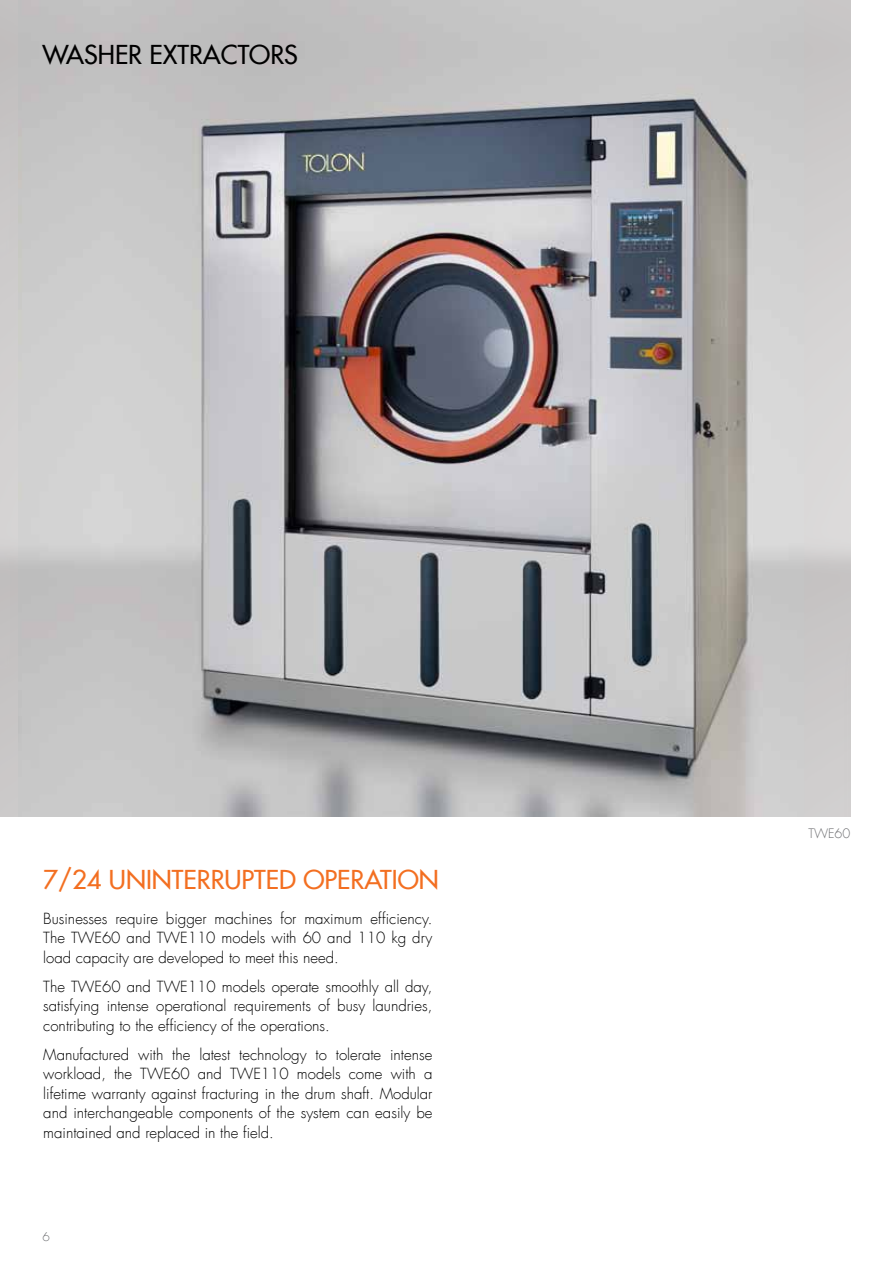
<style>
.page{position:relative;width:893px;height:1263px;background:#fff}
.page>*{position:absolute;margin:0;border:0;box-sizing:border-box;transform-origin:0 0}
.t1{font:500 25.5px "Futura Std";color:#f36f21}
.t2{font:500 25.5px "Futura Std";color:#000}
.t3{font:300 15px/19.5px "Futura Std";color:#000;text-align:justify}
.t4{font:300 12.75px "Futura Std";color:#6d6e71}
.t5{font:300 12px "Futura LT Pro";color:#6d6e71}
</style>
<div class="page">
<img style="left:18px;top:0;width:832px;height:816px">
<h1 class="t2" style="left:43px;top:38px;width:257px">WASHER EXTRACTORS</h1>
<h1 class="t1" style="left:43px;top:863px;width:397px">7/24 UNINTERRUPTED OPERATION</h1>
<p class="t3" style="left:43px;top:909px;width:391px">Businesses require bigger machines for maximum efficiency.<br>The TWE60 and TWE110 models with 60 and 110 kg dry load capacity are developed to meet this need.</p>
<p class="t3" style="left:43px;top:977px;width:391px">The TWE60 and TWE110 models operate smoothly all day, satisfying intense operational requirements of busy laundries, contributing to the efficiency of the operations.</p>
<p class="t3" style="left:43px;top:1045px;width:391px">Manufactured with the latest technology to tolerate intense workload, the TWE60 and TWE110 models come with a lifetime warranty against fracturing in the drum shaft. Modular and interchangeable components of the system can easily be maintained and replaced in the field.</p>
<p class="t5" style="left:43px;top:1229px;width:9px">6</p>
<p class="t4" style="left:808px;top:826px;width:44px">TWE60</p>
</div>
